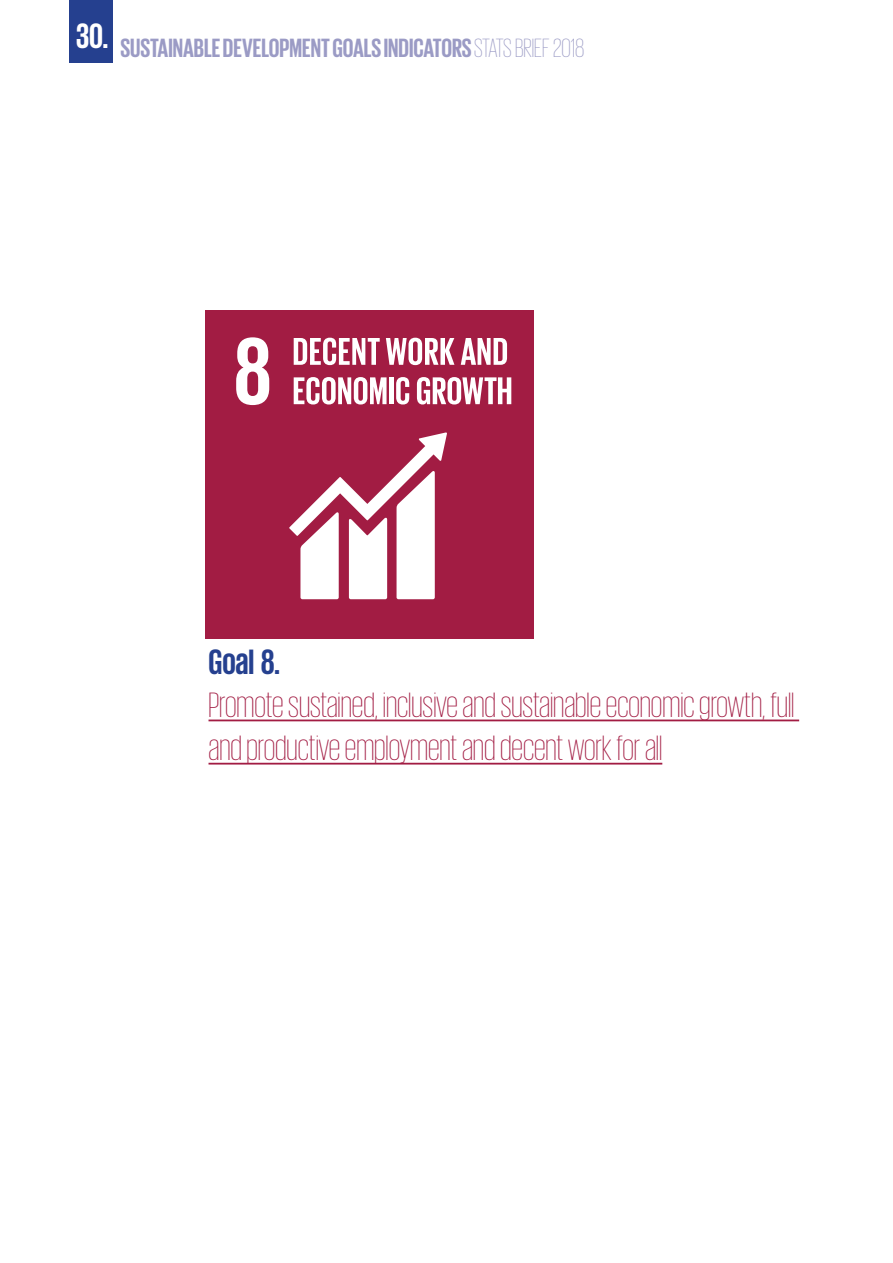
<style>
.page{position:relative;width:893px;height:1263px;background:#fff}
.page>*{position:absolute;margin:0;border:0;box-sizing:border-box;transform-origin:0 0}
.t1{font:200 36px/43.2px "Giorgio Sans";color:#a21c43}
.t2{font:700 36px "Giorgio Sans";color:#25408f}
.t3{font:700 36px "Giorgio Sans";color:#fff}
.t4{font:700 27px "Giorgio Sans";color:#9b9bc5}
.s1{font-weight:200}
</style>
<div class="page">
<div style="left:69px;top:0;width:44px;height:63px;background:#25408f"></div>
<div style="left:206px;top:310px;width:328px;height:329px;background:#a21c43"></div>
<svg style="left:236px;top:337px;width:33px;height:68px"></svg>
<svg style="left:289px;top:432px;width:158px;height:167px"></svg>
<svg style="left:294px;top:338px;width:86px;height:27px"></svg>
<svg style="left:386px;top:338px;width:68px;height:27px"></svg>
<svg style="left:461px;top:338px;width:46px;height:27px"></svg>
<svg style="left:294px;top:377px;width:93px;height:27px"></svg>
<div style="left:389px;top:377px;width:5px;height:27px;background:#fff"></div>
<svg style="left:396px;top:377px;width:13px;height:27px"></svg>
<svg style="left:417px;top:377px;width:94px;height:27px"></svg>
<hr style="left:209px;top:719px;width:590px;height:2px;background:#a21c43">
<hr style="left:209px;top:763px;width:453px;height:1px;background:#a21c43">
<p class="t3" style="left:76px;top:18px;width:34px">30.</p>
<p class="t4" style="left:120px;top:34px;width:465px">SUSTAINABLE DEVELOPMENT GOALS INDICATORS <span class="s1">STATS BRIEF 2018</span></p>
<p class="t2" style="left:209px;top:643px;width:73px">Goal 8.</p>
<p class="t1" style="left:209px;top:682px;width:587px">Promote sustained, inclusive and sustainable economic growth, full and productive employment and decent work for all</p>
</div>
